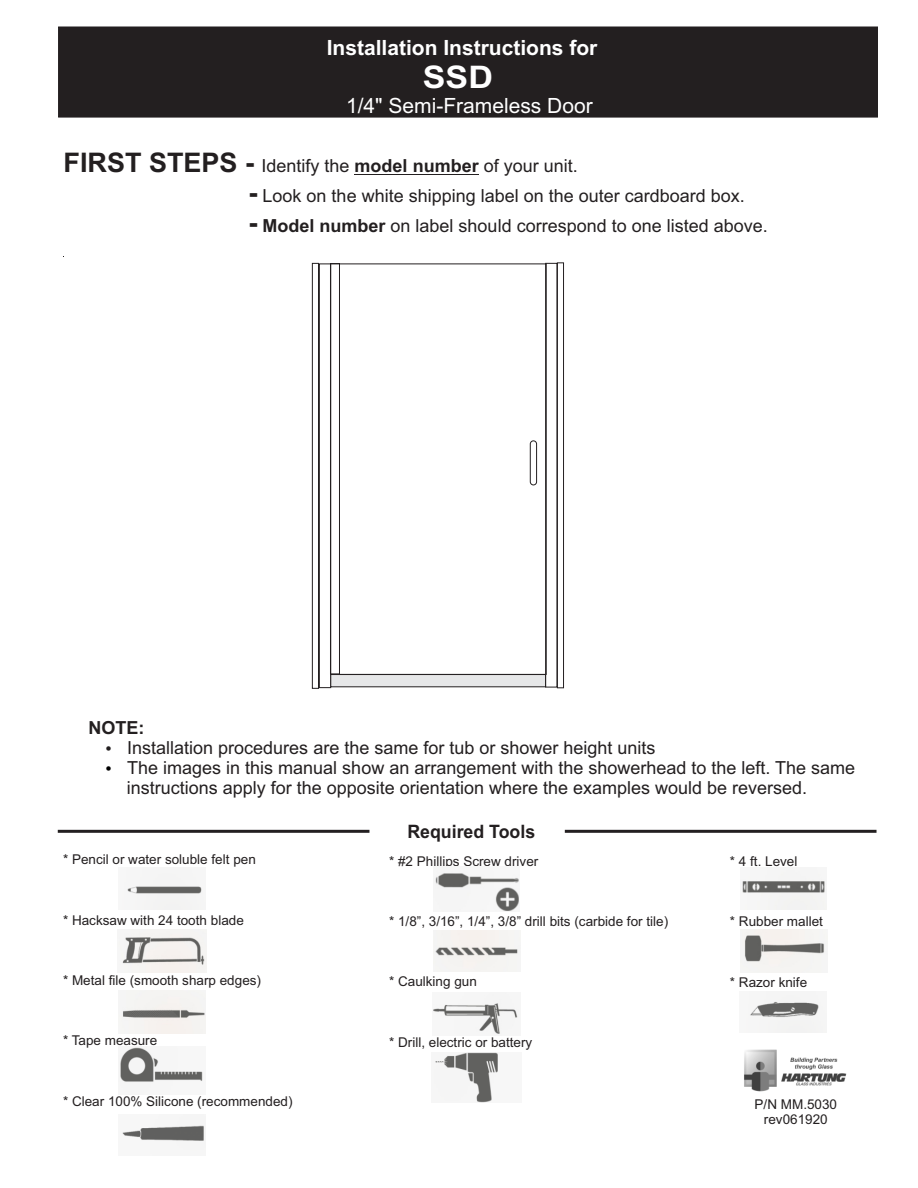
<style>
.page{position:relative;width:918px;height:1188px;background:#fff}
.page>*{position:absolute;margin:0;border:0;box-sizing:border-box;transform-origin:0 0}
.t1{font:700 31.05px "Arial";color:#fff;scale:1.1 1}
.t2{font:700 21px "Arial";color:#fff}
.t3{font:21px "Arial";color:#fff}
.t4{font:700 18.45px "Arial";color:#231f20;scale:.96 1}
.t5{font:18px/20.1px "Arial";color:#231f20}
.t6{font:700 18px "Arial";color:#231f20}
.t7{font:13.5px/15.1px "Arial";color:#231f20;text-align:center}
.s1{font-weight:700;font-size:27px}
.s2{font-weight:700}
</style>
<div class="page">
<img style="left:744px;top:1050px;width:102px;height:42px">
<hr style="left:355px;top:174px;width:124px;height:1px;background:#231f20">
<div style="left:58px;top:26px;width:820px;height:92px;background:#231f20"></div>
<hr style="left:565px;top:830px;width:312px;height:3px;background:#231f20">
<img style="left:122px;top:1125px;width:83px;height:16px">
<img style="left:433px;top:931px;width:87px;height:41px">
<img style="left:750px;top:995px;width:77px;height:38px">
<img style="left:127px;top:873px;width:76px;height:37px">
<img style="left:433px;top:993px;width:85px;height:41px">
<img style="left:117px;top:929px;width:90px;height:44px">
<img style="left:435px;top:1053px;width:63px;height:49px">
<img style="left:119px;top:990px;width:86px;height:44px">
<img style="left:742px;top:870px;width:85px;height:40px">
<img style="left:434px;top:872px;width:85px;height:39px">
<img style="left:740px;top:930px;width:87px;height:42px">
<img style="left:120px;top:1047px;width:83px;height:36px">
<hr style="left:58px;top:830px;width:311px;height:3px;background:#231f20">
<div style="left:319px;top:264px;width:12px;height:424px;border:1px solid #231f20"></div>
<div style="left:545px;top:263px;width:12px;height:424px;border:1px solid #231f20"></div>
<div style="left:330px;top:263px;width:10px;height:411px;border:1px solid #231f20"></div>
<div style="left:530px;top:441px;width:7px;height:44px;border:1px solid #231f20;border-radius:3px"></div>
<svg style="left:330px;top:674px;width:216px;height:13px;background:#cacacb"></svg>
<div style="left:312px;top:263px;width:7px;height:426px;border:1px solid #231f20"></div>
<div style="left:557px;top:263px;width:7px;height:425px;border:1px solid #231f20"></div>
<p class="t2" style="left:327px;top:40px;width:272px">Installation Instructions for</p>
<h1 class="t1" style="left:423px;top:65px;width:65px">SSD</h1>
<p class="t3" style="left:346px;top:97px;width:248px">1/4" Semi-Frameless Door</p>
<p class="t5" style="left:64px;top:157px;width:516px"><span class="s1">FIRST STEPS -</span> Identify the <span class="s2">model number</span> of your unit.</p>
<p class="t5" style="left:249px;top:188px;width:498px"><span class="s1">-</span> Look on the white shipping label on the outer cardboard box.</p>
<p class="t5" style="left:249px;top:218px;width:521px"><span class="s1">-</span> <span class="s2">Model number</span> on label should correspond to one listed above.</p>
<p class="t6" style="left:89px;top:721px;width:57px">NOTE:</p>
<p class="t5" style="left:127px;top:759px;width:730px">The images in this manual show an arrangement with the showerhead to the left. The same instructions apply for the opposite orientation where the examples would be reversed.</p>
<p class="t5" style="left:127px;top:739px;width:530px">Installation procedures are the same for tub or shower height units</p>
<p class="t4" style="left:407px;top:825px;width:135px">Required Tools</p>
<p class="t7" style="left:63px;top:853px;width:194px">* Pencil or water soluble felt pen</p>
<p class="t7" style="left:389px;top:855px;width:151px">* #2 Phillips Screw driver</p>
<p class="t7" style="left:730px;top:855px;width:69px">* 4 ft. Level</p>
<p class="t7" style="left:63px;top:914px;width:182px">* Hacksaw with 24 tooth blade</p>
<p class="t7" style="left:389px;top:915px;width:281px">* 1/8”, 3/16”, 1/4”, 3/8” drill bits (carbide for tile)</p>
<p class="t7" style="left:730px;top:915px;width:95px">* Rubber mallet</p>
<p class="t7" style="left:63px;top:974px;width:200px">* Metal file (smooth sharp edges)</p>
<p class="t7" style="left:389px;top:975px;width:89px">* Caulking gun</p>
<p class="t7" style="left:730px;top:975px;width:79px">* Razor knife</p>
<p class="t7" style="left:63px;top:1034px;width:96px">* Tape measure</p>
<p class="t7" style="left:389px;top:1036px;width:145px">* Drill, electric or battery</p>
<p class="t7" style="left:63px;top:1095px;width:231px">* Clear 100% Silicone (recommended)</p>
<p class="t7" style="left:755px;top:1098px;width:84px">P/N MM.5030 rev061920</p>
</div>
